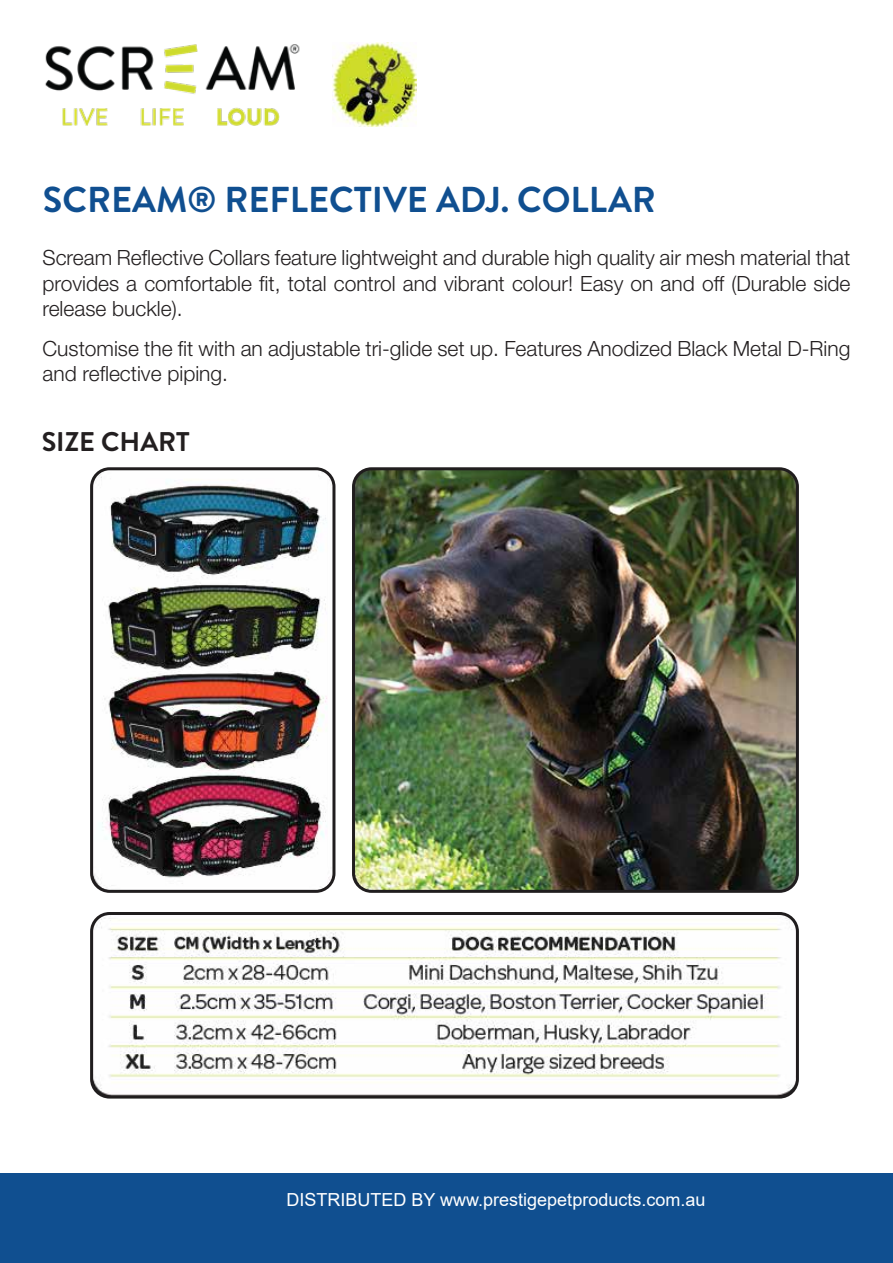
<style>
.page{position:relative;width:893px;height:1263px;background:#fff}
.page>*{position:absolute;margin:0;border:0;box-sizing:border-box;transform-origin:0 0}
.t1{font:700 36px "Brandon Grotesque";color:#104f90}
.t2{font:700 27px "Brandon Grotesque";color:#231f20}
.t3{font:300 21px/25.2px "Helvetica Neue LT Pro";color:#231f20;text-align:justify}
.t4{font:18px "Arial";color:#fff}
</style>
<div class="page">
<img style="left:90px;top:471px;width:709px;height:628px">
<div style="left:0;top:1173px;width:893px;height:90px;background:#104f90"></div>
<img style="left:45px;top:44px;width:255px;height:82px">
<img style="left:332px;top:43px;width:84px;height:83px">
<div style="left:90px;top:467px;width:245px;height:426px;border:3px solid #201d1e;border-radius:18px"></div>
<div style="left:352px;top:467px;width:447px;height:426px;border:3px solid #201d1e;border-radius:18px"></div>
<div style="left:90px;top:912px;width:709px;height:186px;border:3px solid #201d1e;border-radius:18px"></div>
<h1 class="t1" style="left:43px;top:174px;width:614px">SCREAM® REFLECTIVE ADJ. COLLAR</h1>
<p class="t3" style="left:43px;top:245px;width:809px">Scream Reflective Collars feature lightweight and durable high quality air mesh material that provides a comfortable fit, total control and vibrant colour! Easy on and off (Durable side release buckle).</p>
<p class="t3" style="left:43px;top:335px;width:809px">Customise the fit with an adjustable tri-glide set up. Features Anodized Black Metal D-Ring and reflective piping.</p>
<p class="t2" style="left:42px;top:423px;width:150px">SIZE CHART</p>
<p class="t4" style="left:287px;top:1187px;width:420px">DISTRIBUTED BY www.prestigepetproducts.com.au</p>
</div>
